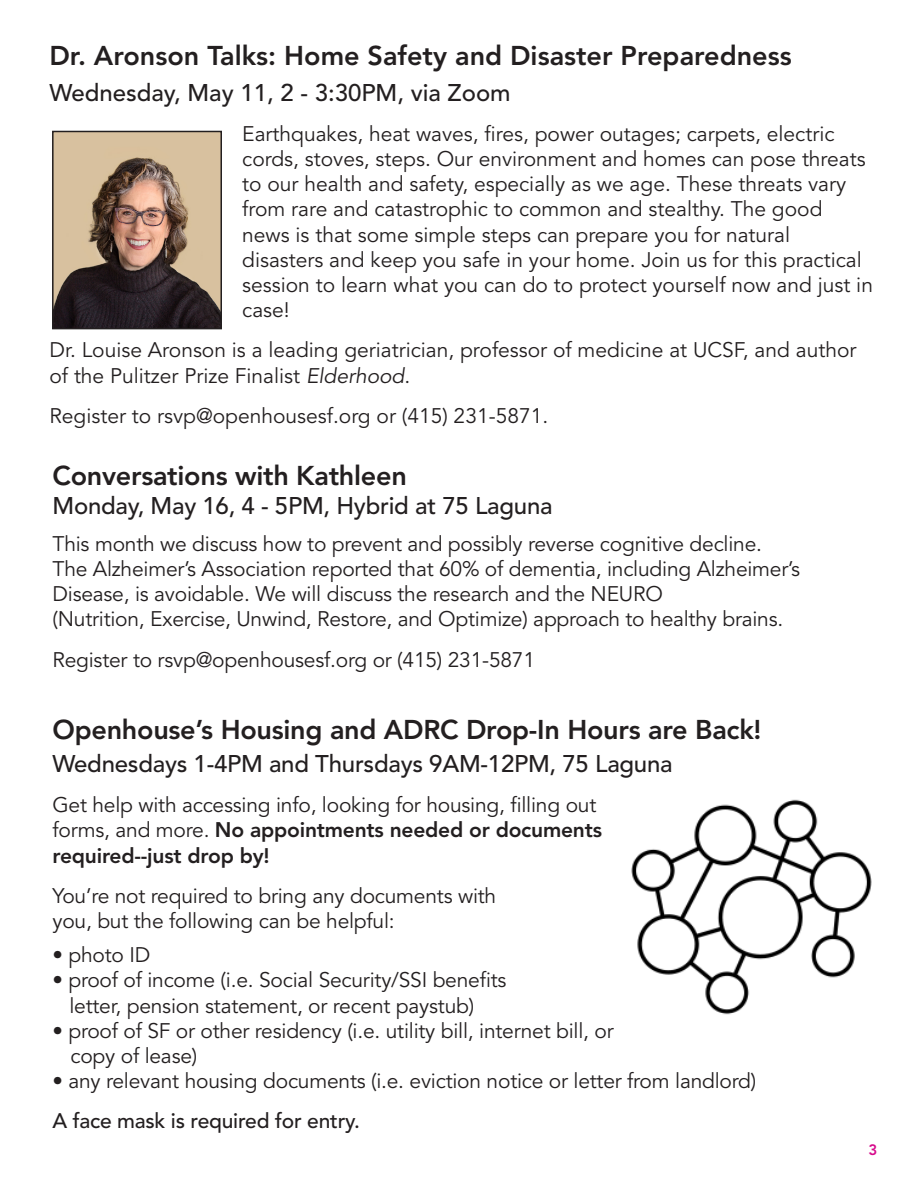
<style>
.page{position:relative;width:918px;height:1188px;background:#fff}
.page>*{position:absolute;margin:0;border:0;box-sizing:border-box;transform-origin:0 0}
.t1{font:800 27px "Avenir";letter-spacing:-.01em;color:#231f20}
.t2{font:500 24px "Avenir";letter-spacing:-.01em;color:#231f20}
.t3{font:21px/25.2px "Avenir";letter-spacing:-.01em;color:#231f20}
.t4{font:800 21px/25.2px "Avenir";letter-spacing:-.01em;color:#231f20}
.t5{font:500 21px "Avenir";letter-spacing:-.01em;color:#231f20}
.t6{font:800 15px "Avenir";color:#d70c8c}
.s1{font-style:italic}
.s2{font-weight:400}
</style>
<div class="page">
<img style="left:631px;top:799px;width:241px;height:216px">
<img style="left:55px;top:134px;width:164px;height:192px">
<div style="left:52px;top:131px;width:170px;height:198px;border:2px solid #231f20"></div>
<p class="t1" style="left:50px;top:39px;width:744px">Dr. Aronson Talks: Home Safety and Disaster Preparedness</p>
<p class="t2" style="left:50px;top:78px;width:463px">Wednesday, May 11, 2 - 3:30PM, via Zoom</p>
<p class="t3" style="left:242px;top:121px;width:625px">Earthquakes, heat waves, fires, power outages; carpets, electric cords, stoves, steps. Our environment and homes can pose threats to our health and safety, especially as we age. These threats vary from rare and catastrophic to common and stealthy. The good news is that some simple steps can prepare you for natural</p>
<p class="t3" style="left:242px;top:247px;width:621px">disasters and keep you safe in your home. Join us for this practical</p>
<p class="t3" style="left:242px;top:273px;width:632px">session to learn what you can do to protect yourself now and just in case!</p>
<p class="t3" style="left:50px;top:338px;width:808px">Dr. Louise Aronson is a leading geriatrician, professor of medicine at UCSF, and author of the Pulitzer Prize Finalist <span class="s1">Elderhood</span>.</p>
<p class="t3" style="left:50px;top:403px;width:500px">Register to rsvp@openhousesf.org or (415) 231-5871.</p>
<p class="t1" style="left:52px;top:460px;width:356px">Conversations with Kathleen</p>
<p class="t2" style="left:52px;top:492px;width:502px">Monday, May 16, 4 - 5PM, Hybrid at 75 Laguna</p>
<p class="t3" style="left:52px;top:532px;width:711px">This month we discuss how to prevent and possibly reverse cognitive decline.</p>
<p class="t3" style="left:52px;top:557px;width:749px">The Alzheimer’s Association reported that 60% of dementia, including Alzheimer’s</p>
<p class="t3" style="left:52px;top:582px;width:612px">Disease, is avoidable. We will discuss the research and the NEURO</p>
<p class="t3" style="left:52px;top:607px;width:732px">(Nutrition, Exercise, Unwind, Restore, and Optimize) approach to healthy brains.</p>
<p class="t3" style="left:52px;top:647px;width:484px">Register to rsvp@openhousesf.org or (415) 231-5871</p>
<p class="t1" style="left:52px;top:714px;width:711px">Openhouse’s Housing and ADRC Drop-In Hours are Back!</p>
<p class="t2" style="left:52px;top:750px;width:622px">Wednesdays 1-4PM and Thursdays 9AM-12PM, 75 Laguna</p>
<p class="t3" style="left:52px;top:793px;width:545px">Get help with accessing info, looking for housing, filling out</p>
<p class="t4" style="left:52px;top:817px;width:551px"><span class="s2">forms, and more.</span> No appointments needed or documents required--just drop by!</p>
<p class="t3" style="left:52px;top:884px;width:445px">You’re not required to bring any documents with</p>
<p class="t3" style="left:52px;top:909px;width:344px">you, but the following can be helpful:</p>
<p class="t3" style="left:52px;top:943px;width:99px">• photo ID</p>
<p class="t3" style="left:52px;top:968px;width:455px">• proof of income (i.e. Social Security/SSI benefits</p>
<p class="t3" style="left:69px;top:993px;width:406px">letter, pension statement, or recent paystub)</p>
<p class="t3" style="left:70px;top:1019px;width:545px;text-indent:-18px">• proof of SF or other residency (i.e. utility bill, internet bill, or copy of lease)</p>
<p class="t3" style="left:52px;top:1069px;width:705px">• any relevant housing documents (i.e. eviction notice or letter from landlord)</p>
<p class="t5" style="left:52px;top:1109px;width:309px">A face mask is required for entry.</p>
<p class="t6" style="left:869px;top:1141px;width:10px">3</p>
</div>
